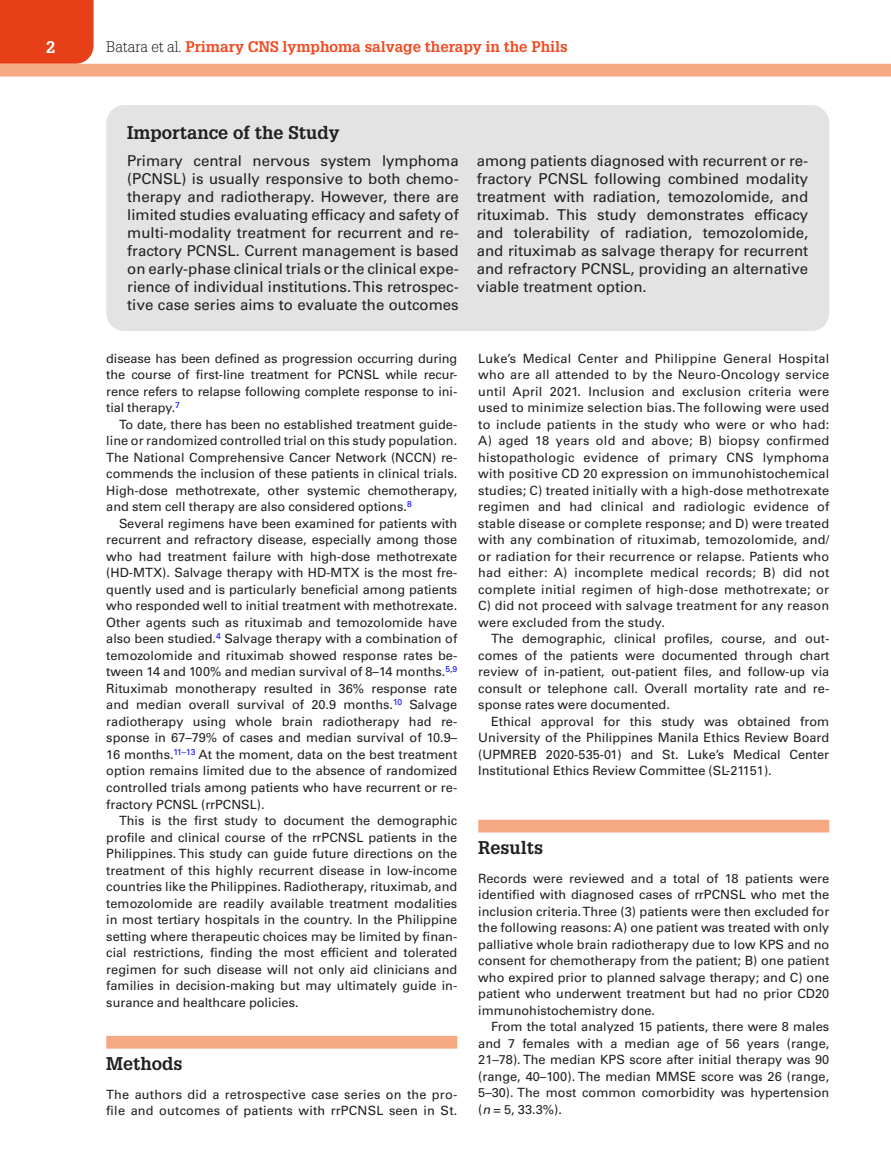
<style>
.page{position:relative;width:891px;height:1175px;background:#fff}
.page>*{position:absolute;margin:0;border:0;box-sizing:border-box;transform-origin:0 0}
.Box_Head{font:700 18px "Glypha LT Std";color:#231f20}
.HeadA{font:700 18px "Glypha LT Std";color:#231f20}
.t1{font:700 16.5px "Glypha LT Std";color:#fff}
.BoxText3{font:15px/18px "Univers LT Std";color:#231f20;text-align:justify}
.t2{font:15px "Glypha LT Std Bold 2";color:#f04b22}
.TextInd{font:12.75px/16.5px "Univers LT Std";color:#231f20;text-align:justify}
.Text{font:12.75px/16.5px "Univers LT Std";letter-spacing:.015em;color:#231f20;text-align:justify}
.Text_First{font:12.75px/16.5px "Univers LT Std";letter-spacing:-.01em;color:#231f20;text-align:justify}
.s1{font-family:"Glypha LT Std";font-weight:300;color:#231f20}
.s2{font-style:italic}
</style>
<div class="page">
<div style="left:0;top:0;width:94px;height:64px;background:#e73f18"></div>
<div style="left:0;top:64px;width:891px;height:12px;background:#f5a882"></div>
<div style="left:106px;top:1035px;width:351px;height:13px;background:#f5a882"></div>
<div style="left:478px;top:819px;width:351px;height:13px;background:#f5a882"></div>
<div style="left:106px;top:105px;width:723px;height:226px;background:#e3e3e3;border-radius:18px"></div>
<p class="t1" style="left:46px;top:37px;width:11px">2</p>
<p class="t2" style="left:106px;top:37px;width:463px"><span class="s1">Batara et al.</span> Primary CNS lymphoma salvage therapy in the Phils</p>
<p class="Box_Head" style="left:127px;top:121px;width:214px">Importance of the Study</p>
<p class="BoxText3" style="left:127px;top:152px;width:333px">Primary central nervous system lymphoma (PCNSL) is usually responsive to both chemo&shy;therapy and radiotherapy. However, there are limited studies evaluating efficacy and safety of multi-modality treatment for recurrent and re&shy;fractory PCNSL. Current management is based on early-phase clinical trials or the clinical expe&shy;rience of individual institutions. This retrospec&shy;tive case series aims to evaluate the outcomes</p>
<p class="BoxText3" style="left:477px;top:152px;width:333px">among patients diagnosed with recurrent or re&shy;fractory PCNSL following combined modality treatment with radiation, temozolomide, and rituximab. This study demonstrates efficacy and tolerability of radiation, temozolomide, and rituximab as salvage therapy for recurrent and refractory PCNSL, providing an alternative viable treatment option.</p>
<p class="Text_First" style="left:106px;top:350px;width:352px">disease has been defined as progression occurring during the course of first-line treatment for PCNSL while recur&shy;rence refers to relapse following complete response to ini&shy;tial therapy.<sup>7</sup></p>
<p class="TextInd" style="left:106px;top:416px;width:353px;text-indent:13px">To date, there has been no established treatment guide&shy;line or randomized controlled trial on this study population.<br>The National Comprehensive Cancer Network (NCCN) re&shy;commends the inclusion of these patients in clinical trials.<br>High-dose methotrexate, other systemic chemotherapy, and stem cell therapy are also considered options.<sup>8</sup></p>
<p class="TextInd" style="left:106px;top:515px;width:353px;text-indent:13px">Several regimens have been examined for patients with recurrent and refractory disease, especially among those who had treatment failure with high-dose methotrexate (HD-MTX). Salvage therapy with HD-MTX is the most fre&shy;quently used and is particularly beneficial among patients who responded well to initial treatment with methotrexate.<br>Other agents such as rituximab and temozolomide have also been studied.<sup>4</sup> Salvage therapy with a combination of temozolomide and rituximab showed response rates be&shy;tween 14 and 100% and median survival of 8–14 months.<sup>5</sup><sup>,</sup><sup>9<br></sup>Rituximab monotherapy resulted in 36% response rate and median overall survival of 20.9 months.<sup>10</sup> Salvage radiotherapy using whole brain radiotherapy had re&shy;sponse in 67–79% of cases and median survival of 10.9– 16 months.<sup>11–13</sup> At the moment, data on the best treatment option remains limited due to the absence of randomized controlled trials among patients who have recurrent or re&shy;fractory PCNSL (rrPCNSL).</p>
<p class="TextInd" style="left:106px;top:812px;width:353px;text-indent:13px">This is the first study to document the demographic profile and clinical course of the rrPCNSL patients in the Philippines. This study can guide future directions on the treatment of this highly recurrent disease in low-income countries like the Philippines. Radiotherapy, rituximab, and temozolomide are readily available treatment modalities in most tertiary hospitals in the country. In the Philippine setting where therapeutic choices may be limited by finan&shy;cial restrictions, finding the most efficient and tolerated regimen for such disease will not only aid clinicians and families in decision-making but may ultimately guide in&shy;surance and healthcare policies.</p>
<h2 class="HeadA" style="left:106px;top:1052px;width:78px">Methods</h2>
<p class="Text" style="left:106px;top:1086px;width:353px">The authors did a retrospective case series on the pro&shy;file and outcomes of patients with rrPCNSL seen in St.</p>
<p class="Text" style="left:478px;top:350px;width:353px">Luke’s Medical Center and Philippine General Hospital who are all attended to by the Neuro-Oncology service until April 2021. Inclusion and exclusion criteria were used to minimize selection bias. The following were used to include patients in the study who were or who had:<br>A) aged 18 years old and above; B) biopsy confirmed histopathologic evidence of primary CNS lymphoma with positive CD 20 expression on immunohistochemical studies; C) treated initially with a high-dose methotrexate regimen and had clinical and radiologic evidence of stable disease or complete response; and D) were treated with any combination of rituximab, temozolomide, and/ or radiation for their recurrence or relapse. Patients who had either: A) incomplete medical records; B) did not complete initial regimen of high-dose methotrexate; or C) did not proceed with salvage treatment for any reason were excluded from the study.</p>
<p class="TextInd" style="left:478px;top:630px;width:353px;text-indent:13px">The demographic, clinical profiles, course, and out&shy;comes of the patients were documented through chart review of in-patient, out-patient files, and follow-up via consult or telephone call. Overall mortality rate and re&shy;sponse rates were documented.</p>
<p class="TextInd" style="left:478px;top:713px;width:353px;text-indent:13px">Ethical approval for this study was obtained from University of the Philippines Manila Ethics Review Board (UPMREB 2020-535-01) and St. Luke’s Medical Center Institutional Ethics Review Committee (SL-21151).</p>
<h2 class="HeadA" style="left:478px;top:836px;width:66px">Results</h2>
<p class="Text" style="left:478px;top:870px;width:353px">Records were reviewed and a total of 18 patients were identified with diagnosed cases of rrPCNSL who met the inclusion criteria. Three (3) patients were then excluded for the following reasons: A) one patient was treated with only palliative whole brain radiotherapy due to low KPS and no consent for chemotherapy from the patient; B) one patient who expired prior to planned salvage therapy; and C) one patient who underwent treatment but had no prior CD20 immunohistochemistry done.</p>
<p class="TextInd" style="left:478px;top:1018px;width:353px;text-indent:13px">From the total analyzed 15 patients, there were 8 males and 7 females with a median age of 56 years (range, 21–78). The median KPS score after initial therapy was 90 (range, 40–100). The median MMSE score was 26 (range, 5–30). The most common comorbidity was hypertension (<span class="s2">n</span> = 5, 33.3%).</p>
</div>
